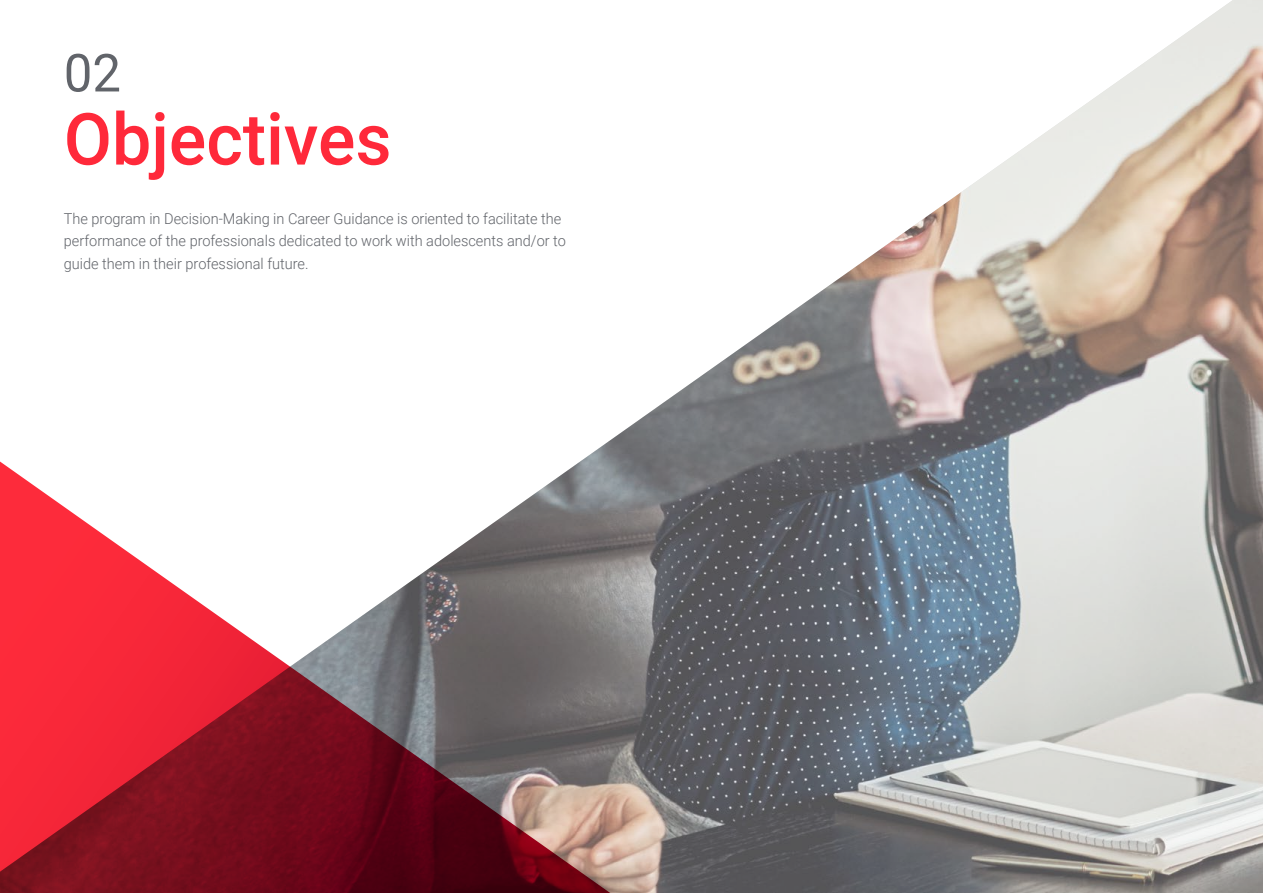
<style>
.page{position:relative;width:1263px;height:893px;background:#fff}
.page>*{position:absolute;margin:0;border:0;box-sizing:border-box;transform-origin:0 0}
.t1{font:500 72px "Roboto";color:#ff293a}
.t2{font:52.5px "Roboto";color:#61646a}
.t3{font:300 15px/22.5px "Roboto";color:#61646a}
</style>
<div class="page">
<img style="left:602px;top:0;width:661px;height:893px">
<svg style="left:0;top:446px;width:640px;height:447px"></svg>
<h2 class="t2" style="left:64px;top:36px;width:59px">02</h2>
<h1 class="t1" style="left:64px;top:89px;width:329px">Objectives</h1>
<p class="t3" style="left:64px;top:207px;width:504px">The program in Decision-Making in Career Guidance is oriented to facilitate the performance of the professionals dedicated to work with adolescents and/or to guide them in their professional future.</p>
</div>
